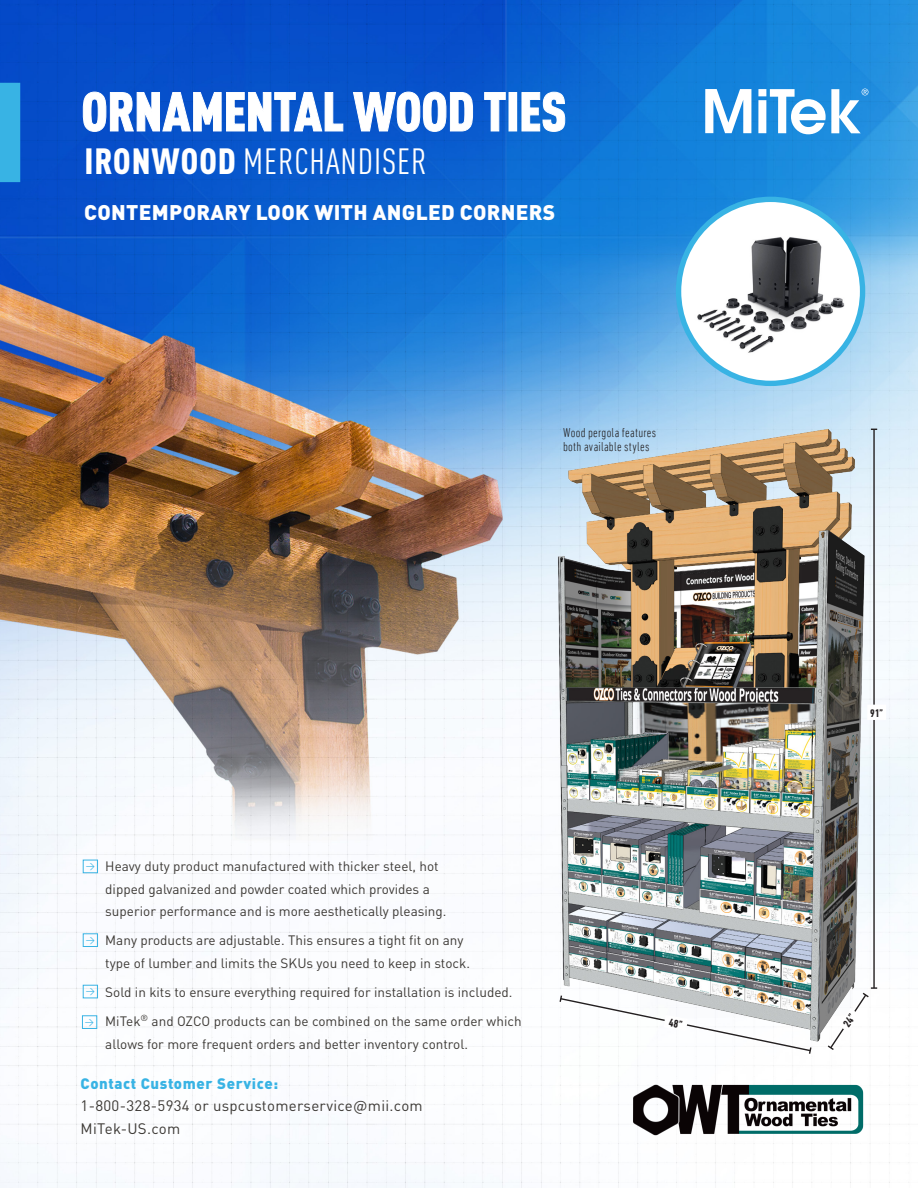
<style>
.page{position:relative;width:918px;height:1188px;background:#fff}
.page>*{position:absolute;margin:0;border:0;box-sizing:border-box;transform-origin:0 0}
.t1{font:900 condensed 54px "DIN Pro";letter-spacing:-.005em;color:#fff}
.t2{font:condensed 36px "DIN Pro";letter-spacing:.025em;color:#fff}
.t3{font:900 21px "DIN Pro";letter-spacing:.015em;color:#fff}
.t4{font:15px/22.5px "DIN Pro";letter-spacing:.02em;color:#3c3935}
.t5{font:13.5px/22.5px "DIN Pro";color:#3c3935}
.t6{font:300 condensed 13.05px/14.4px "DIN Next LT Pro";letter-spacing:.02em;color:#231f20}
.t7{font:700 condensed 11.25px "DIN Next LT Pro";color:#231f20}
.t8{font:9px "DIN Pro";color:#38b3e4}
.s1{font-weight:900}
.s2{font-weight:900;color:#38b3e4}
</style>
<div class="page">
<img style="left:0;top:0;width:918px;height:1188px">
<svg style="left:82px;top:91px;width:262px;height:41px;background:#2b6bd1"></svg>
<svg style="left:353px;top:91px;width:120px;height:41px;background:#2e6fd3"></svg>
<svg style="left:484px;top:92px;width:22px;height:40px"></svg>
<div style="left:509px;top:92px;width:8px;height:39px;border:1px solid #fff"></div>
<svg style="left:521px;top:91px;width:44px;height:41px;background:#3481d9"></svg>
<div style="left:0;top:83px;width:20px;height:99px;background:#38b3e4"></div>
<img style="left:551px;top:416px;width:337px;height:637px">
<svg style="left:705px;top:89px;width:46px;height:44px"></svg>
<svg style="left:758px;top:89px;width:110px;height:45px"></svg>
<img style="left:629px;top:1083px;width:239px;height:54px">
<svg style="left:679px;top:199px;width:184px;height:184px"></svg>
<div style="left:676px;top:197px;width:189px;height:189px;border:5px solid #38b3e4;border-radius:50%"></div>
<img style="left:692px;top:214px;width:161px;height:162px">
<div style="left:83px;top:860px;width:15px;height:13px;border:1px solid #38b3e4"></div>
<div style="left:83px;top:933px;width:15px;height:14px;border:1px solid #38b3e4"></div>
<div style="left:83px;top:985px;width:15px;height:13px;border:1px solid #38b3e4"></div>
<div style="left:82px;top:1015px;width:15px;height:14px;border:1px solid #38b3e4"></div>
<svg style="left:559px;top:994px;width:253px;height:61px"></svg>
<svg style="left:826px;top:987px;width:51px;height:64px"></svg>
<p class="t1" style="left:81px;top:71px;width:487px">ORNAMENTAL WOOD TIES</p>
<p class="t2" style="left:84px;top:137px;width:344px"><span class="s1">IRONWOOD</span> MERCHANDISER</p>
<p class="t3" style="left:84px;top:196px;width:473px">CONTEMPORARY LOOK WITH ANGLED CORNERS</p>
<p class="t6" style="left:563px;top:425px;width:95px">Wood pergola features both available styles</p>
<p class="t8" style="left:86px;top:859px;width:11px">→</p>
<p class="t8" style="left:86px;top:933px;width:11px">→</p>
<p class="t8" style="left:86px;top:984px;width:11px">→</p>
<p class="t8" style="left:85px;top:1015px;width:11px">→</p>
<p class="t5" style="left:105px;top:854px;width:343px">Heavy duty product manufactured with thicker steel, hot dipped galvanized and powder coated which provides a superior performance and is more aesthetically pleasing.</p>
<p class="t5" style="left:105px;top:928px;width:366px">Many products are adjustable. This ensures a tight fit on any type of lumber and limits the SKUs you need to keep in stock.</p>
<p class="t5" style="left:105px;top:980px;width:409px">Sold in kits to ensure everything required for installation is included.</p>
<p class="t5" style="left:105px;top:1009px;width:418px">MiTek<sup>®</sup> and OZCO products can be combined on the same order which allows for more frequent orders and better inventory control.</p>
<p class="t4" style="left:81px;top:1071px;width:344px"><span class="s2">Contact Customer Service:<br></span>1-800-328-5934 or uspcustomerservice@mii.com<br>MiTek-US.com</p>
<p class="t7" style="left:870px;top:706px;width:14px">91”</p>
</div>
